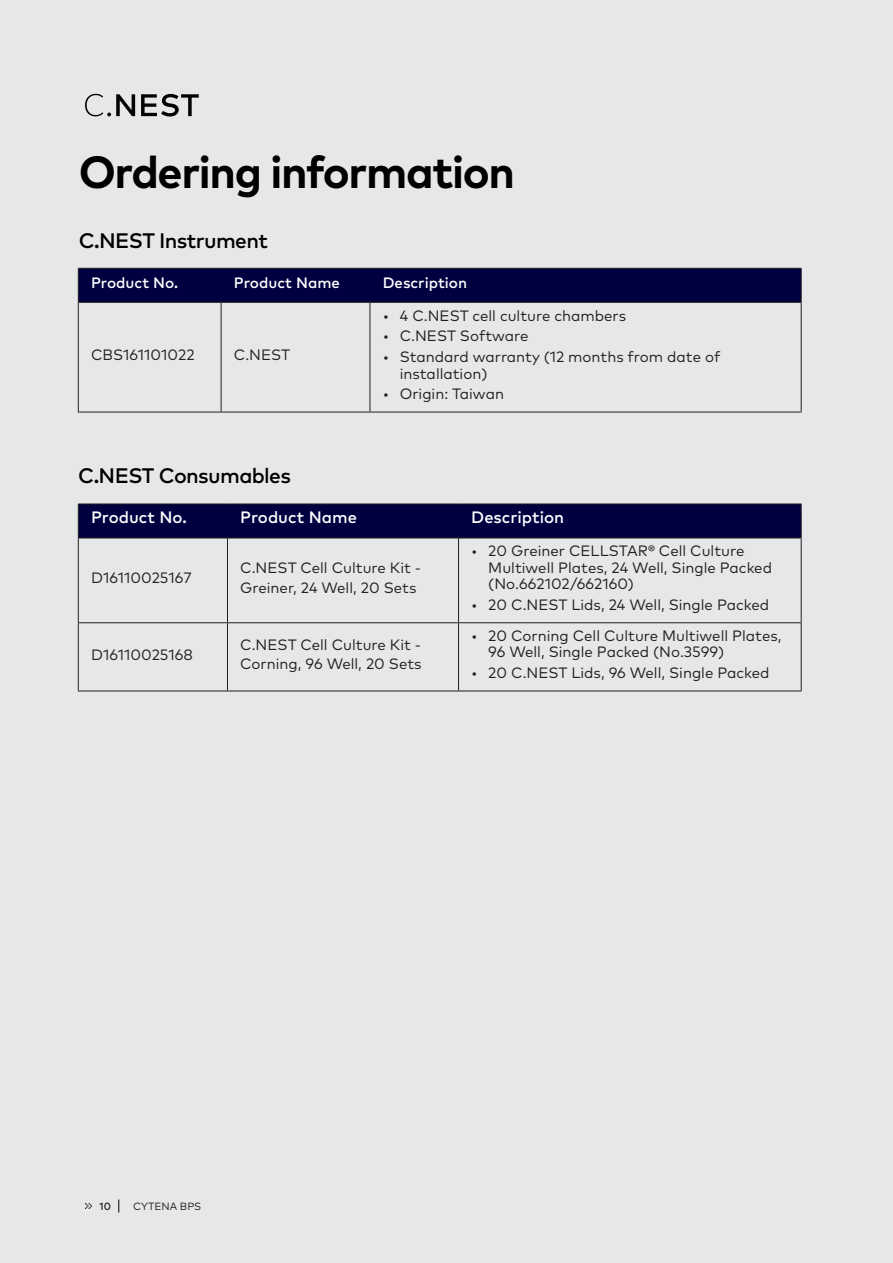
<style>
.page{position:relative;width:893px;height:1263px;background:#e6e7e9}
.page>*{position:absolute;margin:0;border:0;box-sizing:border-box;transform-origin:0 0}
.Slogan{font:700 45px "Mark Pro";letter-spacing:-.03em;color:#000}
.Slogan-2{font:500 21px "Mark Pro";letter-spacing:-.03em;color:#000}
.Paragraph{font:500 16.5px "Mark Pro";color:#fff}
.Paragraph-2{font:15px/16.5px "Mark Pro";color:#231f20}
.Paragraph-3{font:500 15px "Mark Pro";color:#fff}
.t1{font:10.5px "Mark Pro";color:#231f20}
.t2{font:500 10.5px "Mark Pro";color:#231f20}
</style>
<div class="page">
<div style="left:79px;top:269px;width:722px;height:33px;background:#000041"></div>
<hr style="left:78px;top:268px;width:143px;height:1px;background:#231f20">
<hr style="left:78px;top:269px;width:1px;height:33px;background:#231f20">
<hr style="left:221px;top:268px;width:149px;height:1px;background:#231f20">
<hr style="left:370px;top:268px;width:431px;height:1px;background:#231f20">
<hr style="left:801px;top:269px;width:1px;height:33px;background:#231f20">
<hr style="left:78px;top:302px;width:143px;height:1px;background:#231f20">
<hr style="left:78px;top:303px;width:1px;height:109px;background:#231f20">
<hr style="left:221px;top:302px;width:149px;height:1px;background:#231f20">
<hr style="left:370px;top:302px;width:431px;height:1px;background:#231f20">
<hr style="left:801px;top:303px;width:1px;height:109px;background:#231f20">
<hr style="left:78px;top:412px;width:143px;height:1px;background:#231f20">
<hr style="left:221px;top:412px;width:149px;height:1px;background:#231f20">
<hr style="left:370px;top:412px;width:431px;height:1px;background:#231f20">
<hr style="left:221px;top:303px;width:1px;height:109px;background:#231f20">
<hr style="left:370px;top:303px;width:1px;height:109px;background:#231f20">
<div style="left:79px;top:505px;width:722px;height:33px;background:#000041"></div>
<hr style="left:78px;top:504px;width:149px;height:1px;background:#231f20">
<hr style="left:78px;top:504px;width:1px;height:34px;background:#231f20">
<hr style="left:227px;top:504px;width:232px;height:1px;background:#231f20">
<hr style="left:459px;top:504px;width:342px;height:1px;background:#231f20">
<hr style="left:801px;top:504px;width:1px;height:34px;background:#231f20">
<hr style="left:78px;top:538px;width:149px;height:1px;background:#231f20">
<hr style="left:78px;top:538px;width:1px;height:84px;background:#231f20">
<hr style="left:227px;top:538px;width:232px;height:1px;background:#231f20">
<hr style="left:459px;top:538px;width:342px;height:1px;background:#231f20">
<hr style="left:801px;top:538px;width:1px;height:84px;background:#231f20">
<hr style="left:78px;top:623px;width:1px;height:68px;background:#231f20">
<hr style="left:801px;top:623px;width:1px;height:68px;background:#231f20">
<hr style="left:78px;top:622px;width:149px;height:1px;background:#231f20">
<hr style="left:227px;top:622px;width:232px;height:1px;background:#231f20">
<hr style="left:459px;top:622px;width:342px;height:1px;background:#231f20">
<hr style="left:78px;top:691px;width:149px;height:1px;background:#231f20">
<hr style="left:227px;top:691px;width:232px;height:1px;background:#231f20">
<hr style="left:459px;top:691px;width:342px;height:1px;background:#231f20">
<hr style="left:227px;top:538px;width:1px;height:84px;background:#231f20">
<hr style="left:227px;top:623px;width:1px;height:68px;background:#231f20">
<hr style="left:458px;top:538px;width:1px;height:84px;background:#231f20">
<hr style="left:458px;top:623px;width:1px;height:68px;background:#231f20">
<svg style="left:85px;top:94px;width:50px;height:22px"></svg>
<svg style="left:141px;top:94px;width:58px;height:23px"></svg>
<svg style="left:85px;top:1203px;width:7px;height:6px"></svg>
<svg style="left:119px;top:1199px;width:1px;height:13px"></svg>
<p class="Slogan" style="left:79px;top:138px;width:438px">Ordering information</p>
<p class="Slogan-2" style="left:79px;top:224px;width:191px">C.NEST Instrument</p>
<p class="Paragraph-3" style="left:91px;top:271px;width:89px">Product No.</p>
<p class="Paragraph-3" style="left:234px;top:271px;width:108px">Product Name</p>
<p class="Paragraph-3" style="left:383px;top:271px;width:86px">Description</p>
<p class="Paragraph-2" style="left:91px;top:345px;width:105px">CBS161101022</p>
<p class="Paragraph-2" style="left:234px;top:345px;width:58px">C.NEST</p>
<p class="Slogan-2" style="left:78px;top:460px;width:214px">C.NEST Consumables</p>
<p class="Paragraph-2" style="left:383px;top:306px;width:245px">• 4 C.NEST cell culture chambers</p>
<p class="Paragraph-2" style="left:383px;top:327px;width:147px">• C.NEST Software</p>
<p class="Paragraph-2" style="left:400px;top:347px;width:322px;text-indent:-17px">• Standard warranty (12 months from date of installation)</p>
<p class="Paragraph-2" style="left:383px;top:385px;width:123px">• Origin: Taiwan</p>
<p class="Paragraph" style="left:91px;top:505px;width:97px">Product No.</p>
<p class="Paragraph" style="left:240px;top:505px;width:118px">Product Name</p>
<p class="Paragraph" style="left:471px;top:505px;width:94px">Description</p>
<p class="Paragraph-2" style="left:91px;top:568px;width:102px">D16110025167</p>
<p class="Paragraph-2" style="left:240px;top:557px;width:182px;line-height:19.5px">C.NEST Cell Culture Kit -<br>Greiner, 24 Well, 20 Sets</p>
<p class="Paragraph-2" style="left:488px;top:541px;width:285px;text-indent:-17px">• 20 Greiner CELLSTAR® Cell Culture<br>Multiwell Plates, 24 Well, Single Packed (No.662102/662160)</p>
<p class="Paragraph-2" style="left:471px;top:595px;width:299px">• 20 C.NEST Lids, 24 Well, Single Packed</p>
<p class="Paragraph-2" style="left:91px;top:645px;width:104px">D16110025168</p>
<p class="Paragraph-2" style="left:240px;top:634px;width:183px;line-height:19.5px">C.NEST Cell Culture Kit -<br>Corning, 96 Well, 20 Sets</p>
<p class="Paragraph-2" style="left:488px;top:626px;width:295px;text-indent:-17px">• 20 Corning Cell Culture Multiwell Plates,<br>96 Well, Single Packed (No.3599)</p>
<p class="Paragraph-2" style="left:471px;top:663px;width:300px">• 20 C.NEST Lids, 96 Well, Single Packed</p>
<p class="t2" style="left:100px;top:1198px;width:13px">10</p>
<p class="t1" style="left:133px;top:1198px;width:70px">CYTENA BPS</p>
</div>
